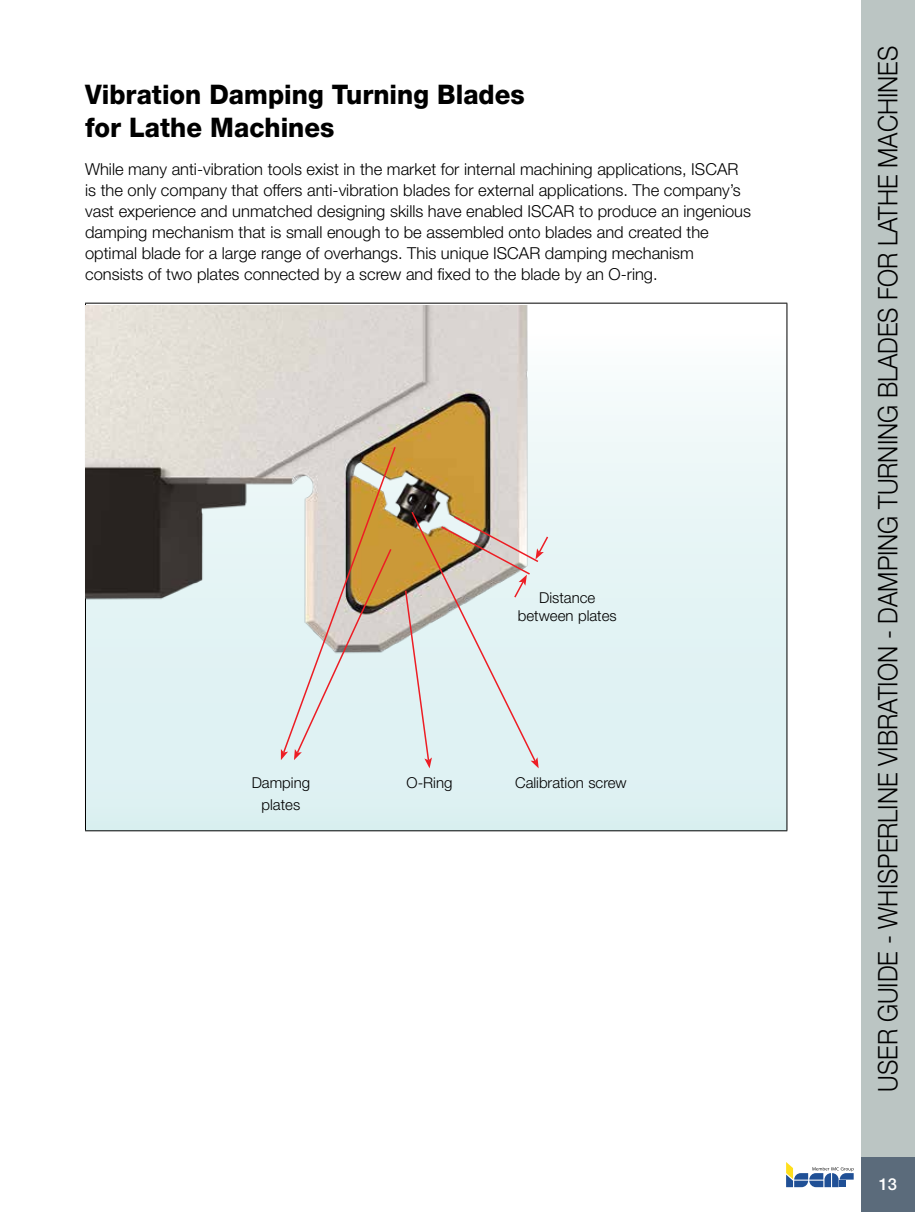
<style>
.page{position:relative;width:915px;height:1212px;background:#fff}
.page>*{position:absolute;margin:0;border:0;box-sizing:border-box;transform-origin:0 0}
.t1{font:300 27px "Helvetica Neue LT Std";color:#000;scale:.9 1}
.t2{font:800 27px/32.4px "Helvetica Neue LT Std";color:#000;scale:.95 1}
.t3{font:300 16.5px/21px "Helvetica Neue LT Std";color:#000}
.t4{font:500 16.5px "Helvetica Neue LT Std";color:#fff}
.t5{font:300 15px/22px "Helvetica Neue LT Std";color:#000;text-align:center}
</style>
<div class="page">
<svg style="left:786px;top:1162px;width:67px;height:25px"></svg>
<div style="left:861px;top:1156px;width:53px;height:56px;background:#5b6b7b"></div>
<div style="left:861px;top:0;width:53px;height:1157px;background:#bbc5c3"></div>
<div style="left:85px;top:303px;width:701px;height:528px;background:linear-gradient(to bottom,#fafdfd,#d7eef0)"></div>
<hr style="left:85px;top:303px;width:702px;height:1px;background:#000">
<hr style="left:85px;top:303px;width:1px;height:527px;background:#000">
<hr style="left:786px;top:303px;width:1px;height:527px;background:#000">
<hr style="left:85px;top:830px;width:702px;height:1px;background:#000">
<img style="left:86px;top:305px;width:456px;height:357px">
<svg style="left:281px;top:445px;width:116px;height:315px;background:#d4cdbd"></svg>
<svg style="left:404px;top:510px;width:145px;height:258px;background:#d7d8d0"></svg>
<h1 class="t2" style="left:85px;top:78px;width:464px">Vibration Damping Turning Blades for Lathe Machines</h1>
<p class="t3" style="left:85px;top:158px;width:667px">While many anti-vibration tools exist in the market for internal machining applications, ISCAR is the only company that offers anti-vibration blades for external applications. The company’s vast experience and unmatched designing skills have enabled ISCAR to produce an ingenious damping mechanism that is small enough to be assembled onto blades and created the optimal blade for a large range of overhangs. This unique ISCAR damping mechanism consists of two plates connected by a screw and fixed to the blade by an O-ring.</p>
<p class="t5" style="left:517px;top:589px;width:100px;line-height:18px">Distance between plates</p>
<p class="t5" style="left:251px;top:771px;width:60px">Damping plates</p>
<p class="t5" style="left:406px;top:771px;width:47px">O-Ring</p>
<p class="t5" style="left:515px;top:771px;width:113px">Calibration screw</p>
<h1 class="t1" style="left:871px;top:1091px;width:1163px;rotate:-90deg">USER GUIDE - WHISPERLINE VIBRATION - DAMPING TURNING BLADES FOR LATHE MACHINES</h1>
<p class="t4" style="left:878px;top:1174px;width:20px">13</p>
</div>
